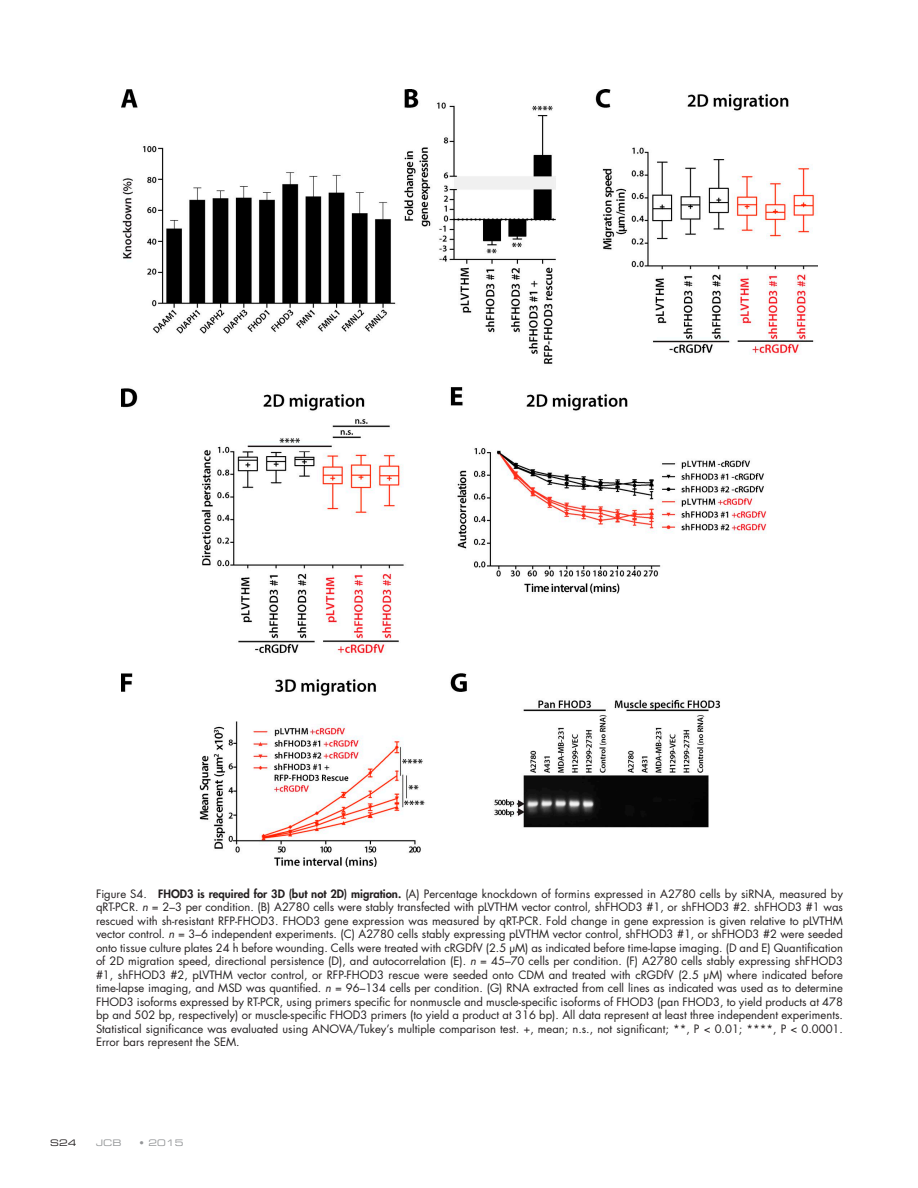
<style>
.page{position:relative;width:918px;height:1188px;background:#fff}
.page>*{position:absolute;margin:0;border:0;box-sizing:border-box;transform-origin:0 0}
.t1{font:11.25px/13.5px "Futura Std";color:#231f20;text-align:justify}
.t2{font:9px "Eurostile LT Std Ex 2";letter-spacing:.01em;color:#949698}
.t3{font:9px "Eurostile LT Std Ex 2";color:#231f20}
.s1{font-weight:800}
.s2{font-style:italic}
</style>
<div class="page">
<img style="left:121px;top:90px;width:697px;height:776px">
<p class="t1" style="left:96px;top:887px;width:749px">Figure S4. <span class="s1">FHOD3 is required for 3D (but not 2D) migration.</span> (A) Percentage knockdown of formins expressed in A2780 cells by siRNA, measured by qRT-PCR. <span class="s2">n</span> = 2–3 per condition. (B) A2780 cells were stably transfected with pLVTHM vector control, shFHOD3 #1, or shFHOD3 #2. shFHOD3 #1 was rescued with sh-resistant RFP-FHOD3. FHOD3 gene expression was measured by qRT-PCR. Fold change in gene expression is given relative to pLVTHM vector control. <span class="s2">n</span> = 3–6 independent experiments. (C) A2780 cells stably expressing pLVTHM vector control, shFHOD3 #1, or shFHOD3 #2 were seeded onto tissue culture plates 24 h before wounding. Cells were treated with cRGDfV (2.5 µM) as indicated before time-lapse imaging. (D and E) Quantification of 2D migration speed, directional persistence (D), and autocorrelation (E). <span class="s2">n</span> = 45–70 cells per condition. (F) A2780 cells stably expressing shFHOD3 #1, shFHOD3 #2, pLVTHM vector control, or RFP-FHOD3 rescue were seeded onto CDM and treated with cRGDfV (2.5 µM) where indicated before time-lapse imaging, and MSD was quantified. <span class="s2">n</span> = 96–134 cells per condition. (G) RNA extracted from cell lines as indicated was used as to determine FHOD3 isoforms expressed by RT-PCR, using primers specific for nonmuscle and muscle-specific isoforms of FHOD3 (pan FHOD3, to yield products at 478 bp and 502 bp, respectively) or muscle-specific FHOD3 primers (to yield a product at 316 bp). All data represent at least three independent experiments.<br>Statistical significance was evaluated using ANOVA/Tukey’s multiple comparison test. +, mean; n.s., not significant; **, P &lt; 0.01; ****, P &lt; 0.0001.<br>Error bars represent the SEM.</p>
<p class="t3" style="left:50px;top:1136px;width:28px">S24</p>
<p class="t2" style="left:96px;top:1136px;width:27px">JCB</p>
<p class="t2" style="left:139px;top:1136px;width:45px">• 2015</p>
</div>
